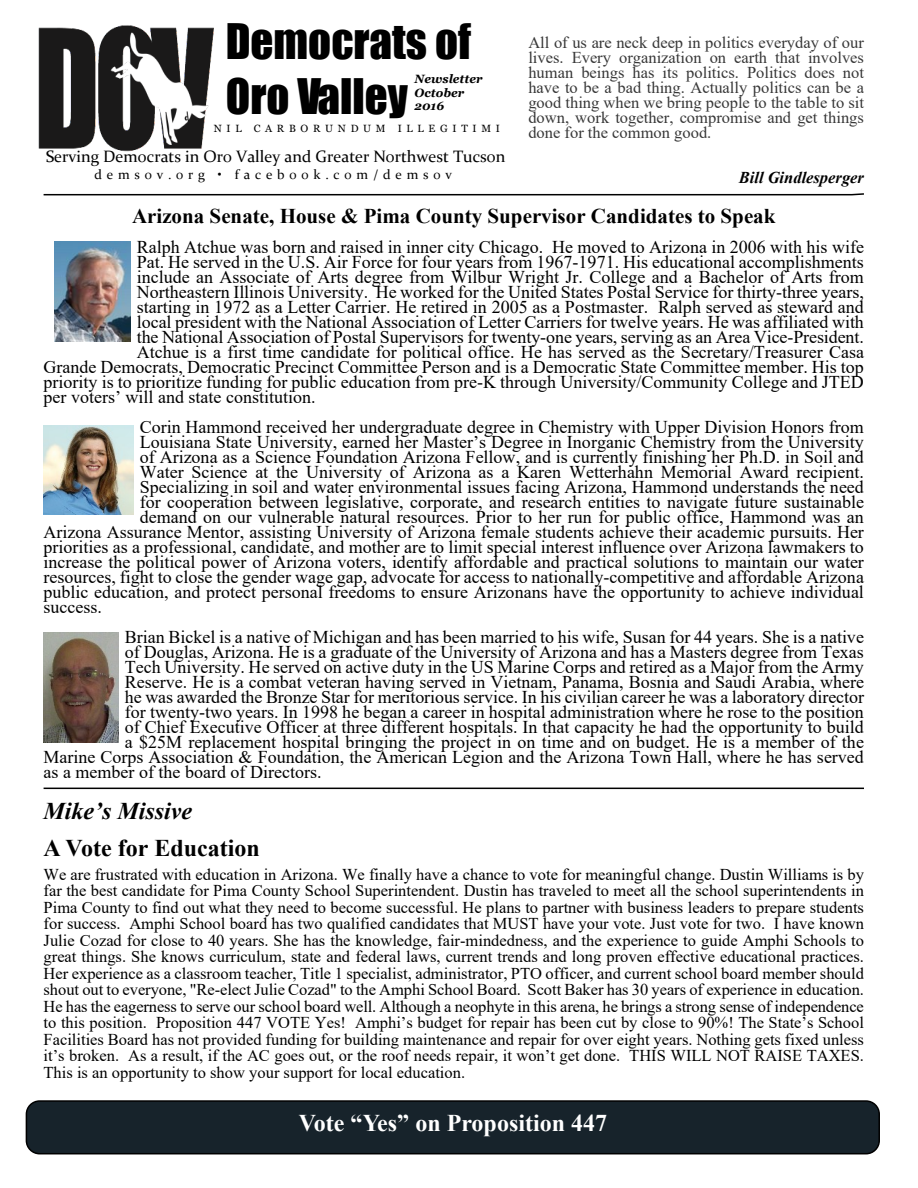
<style>
.page{position:relative;width:918px;height:1188px;background:#fff}
.page>*{position:absolute;margin:0;border:0;box-sizing:border-box;transform-origin:0 0}
.t1{font:45px/54.9px "Impact";color:#000}
.t2{font:700 24px "Times New Roman";color:#fff}
.t3{font:700 24px "Times New Roman";color:#000}
.t4{font:italic 700 24px "Times New Roman";color:#000}
.t5{font:700 21px "Times New Roman";color:#000}
.t6{font:18px "Times New Roman";color:#000}
.t7{font:16.5px/16.5px "Times New Roman";color:#000;text-align:justify}
.t8{font:16.5px/15px "Times New Roman";color:#383838;text-align:justify}
.t9{font:16.5px "Constantia";color:#000}
.t10{font:italic 700 16.5px "Times New Roman";color:#000}
.t11{font:13.5px "Constantia";letter-spacing:.35em;color:#000}
.t12{font:italic 700 12px/13.6px "Georgia";color:#000}
.t13{font:10.5px "Georgia";letter-spacing:.45em;color:#000}
</style>
<div class="page">
<img style="left:38px;top:25px;width:176px;height:127px">
<svg style="left:43px;top:193px;width:821px;height:3px"></svg>
<div style="left:26px;top:1100px;width:854px;height:54px;background:#17232b;border:2px solid #000;border-radius:13px"></div>
<img style="left:54px;top:241px;width:76px;height:101px">
<hr style="left:44px;top:788px;width:820px;height:1px;background:#000">
<img style="left:44px;top:425px;width:89px;height:90px">
<img style="left:44px;top:633px;width:74px;height:109px">
<h1 class="t1" style="left:226px;top:16px;width:247px">Democrats of<br>Oro Valley</h1>
<p class="t12" style="left:415px;top:73px;width:70px">Newsletter<br>October<br>2016</p>
<p class="t13" style="left:214px;top:124px;width:288px">NIL CARBORUNDUM ILLEGITIMI</p>
<p class="t9" style="left:46px;top:150px;width:461px">Serving Democrats in Oro Valley and Greater Northwest Tucson</p>
<p class="t11" style="left:95px;top:169px;width:359px">demsov.org • facebook.com/demsov</p>
<p class="t8" style="left:528px;top:36px;width:337px">All of us are neck deep in politics everyday of our lives. Every organization on earth that involves human beings has its politics. Politics does not have to be a bad thing. Actually politics can be a good thing when we bring people to the table to sit down, work together, compromise and get things done for the common good.</p>
<p class="t10" style="left:739px;top:171px;width:127px">Bill Gindlesperger</p>
<p class="t5" style="left:132px;top:209px;width:645px">Arizona Senate, House &amp; Pima County Supervisor Candidates to Speak</p>
<p class="t6" style="left:137px;top:241px;width:729px">Ralph Atchue was born and raised in inner city Chicago. He moved to Arizona in 2006 with his wife</p>
<p class="t6" style="left:137px;top:256px;width:729px">Pat. He served in the U.S. Air Force for four years from 1967-1971. His educational accomplishments</p>
<p class="t6" style="left:137px;top:271px;width:729px">include an Associate of Arts degree from Wilbur Wright Jr. College and a Bachelor of Arts from</p>
<p class="t6" style="left:137px;top:286px;width:729px">Northeastern Illinois University. He worked for the United States Postal Service for thirty-three years,</p>
<p class="t6" style="left:137px;top:301px;width:729px">starting in 1972 as a Letter Carrier. He retired in 2005 as a Postmaster. Ralph served as steward and</p>
<p class="t6" style="left:137px;top:316px;width:729px">local president with the National Association of Letter Carriers for twelve years. He was affiliated with</p>
<p class="t6" style="left:137px;top:331px;width:729px">the National Association of Postal Supervisors for twenty-one years, serving as an Area Vice-President.</p>
<p class="t6" style="left:137px;top:346px;width:729px">Atchue is a first time candidate for political office. He has served as the Secretary/Treasurer Casa</p>
<p class="t6" style="left:44px;top:361px;width:822px">Grande Democrats, Democratic Precinct Committee Person and is a Democratic State Committee member. His top</p>
<p class="t6" style="left:44px;top:376px;width:822px">priority is to prioritize funding for public education from pre-K through University/Community College and JTED</p>
<p class="t6" style="left:44px;top:391px;width:274px">per voters’ will and state constitution.</p>
<p class="t6" style="left:140px;top:421px;width:726px">Corin Hammond received her undergraduate degree in Chemistry with Upper Division Honors from</p>
<p class="t6" style="left:140px;top:436px;width:726px">Louisiana State University, earned her Master’s Degree in Inorganic Chemistry from the University</p>
<p class="t6" style="left:140px;top:451px;width:726px">of Arizona as a Science Foundation Arizona Fellow, and is currently finishing her Ph.D. in Soil and</p>
<p class="t6" style="left:140px;top:466px;width:726px">Water Science at the University of Arizona as a Karen Wetterhahn Memorial Award recipient.</p>
<p class="t6" style="left:140px;top:481px;width:726px">Specializing in soil and water environmental issues facing Arizona, Hammond understands the need</p>
<p class="t6" style="left:140px;top:496px;width:726px">for cooperation between legislative, corporate, and research entities to navigate future sustainable</p>
<p class="t6" style="left:140px;top:511px;width:726px">demand on our vulnerable natural resources. Prior to her run for public office, Hammond was an</p>
<p class="t6" style="left:44px;top:526px;width:822px">Arizona Assurance Mentor, assisting University of Arizona female students achieve their academic pursuits. Her</p>
<p class="t6" style="left:44px;top:541px;width:822px">priorities as a professional, candidate, and mother are to limit special interest influence over Arizona lawmakers to</p>
<p class="t6" style="left:44px;top:556px;width:822px">increase the political power of Arizona voters, identify affordable and practical solutions to maintain our water</p>
<p class="t6" style="left:44px;top:571px;width:822px">resources, fight to close the gender wage gap, advocate for access to nationally-competitive and affordable Arizona</p>
<p class="t6" style="left:44px;top:586px;width:822px">public education, and protect personal freedoms to ensure Arizonans have the opportunity to achieve individual</p>
<p class="t6" style="left:44px;top:601px;width:60px">success.</p>
<p class="t6" style="left:125px;top:631px;width:741px">Brian Bickel is a native of Michigan and has been married to his wife, Susan for 44 years. She is a native</p>
<p class="t6" style="left:125px;top:646px;width:741px">of Douglas, Arizona. He is a graduate of the University of Arizona and has a Masters degree from Texas</p>
<p class="t6" style="left:125px;top:661px;width:741px">Tech University. He served on active duty in the US Marine Corps and retired as a Major from the Army</p>
<p class="t6" style="left:125px;top:676px;width:741px">Reserve. He is a combat veteran having served in Vietnam, Panama, Bosnia and Saudi Arabia, where</p>
<p class="t6" style="left:125px;top:691px;width:741px">he was awarded the Bronze Star for meritorious service. In his civilian career he was a laboratory director</p>
<p class="t6" style="left:125px;top:706px;width:741px">for twenty-two years. In 1998 he began a career in hospital administration where he rose to the position</p>
<p class="t6" style="left:125px;top:721px;width:741px">of Chief Executive Officer at three different hospitals. In that capacity he had the opportunity to build</p>
<p class="t6" style="left:125px;top:736px;width:741px">a $25M replacement hospital bringing the project in on time and on budget. He is a member of the</p>
<p class="t6" style="left:44px;top:751px;width:822px">Marine Corps Association &amp; Foundation, the American Legion and the Arizona Town Hall, where he has served</p>
<p class="t6" style="left:44px;top:766px;width:280px">as a member of the board of Directors.</p>
<h2 class="t4" style="left:44px;top:803px;width:150px">Mike’s Missive</h2>
<h2 class="t3" style="left:44px;top:840px;width:218px">A Vote for Education</h2>
<p class="t7" style="left:44px;top:868px;width:822px">We are frustrated with education in Arizona. We finally have a chance to vote for meaningful change. Dustin Williams is by far the best candidate for Pima County School Superintendent. Dustin has traveled to meet all the school superintendents in Pima County to find out what they need to become successful. He plans to partner with business leaders to prepare students for success. Amphi School board has two qualified candidates that MUST have your vote. Just vote for two. I have known Julie Cozad for close to 40 years. She has the knowledge, fair-mindedness, and the experience to guide Amphi Schools to great things. She knows curriculum, state and federal laws, current trends and long proven effective educational practices.<br>Her experience as a classroom teacher, Title 1 specialist, administrator, PTO officer, and current school board member should shout out to everyone, "Re-elect Julie Cozad" to the Amphi School Board. Scott Baker has 30 years of experience in education.<br>He has the eagerness to serve our school board well. Although a neophyte in this arena, he brings a strong sense of independence to this position. Proposition 447 VOTE Yes! Amphi’s budget for repair has been cut by close to 90%! The State’s School Facilities Board has not provided funding for building maintenance and repair for over eight years. Nothing gets fixed unless it’s broken. As a result, if the AC goes out, or the roof needs repair, it won’t get done. THIS WILL NOT RAISE TAXES.<br>This is an opportunity to show your support for local education.</p>
<h2 class="t2" style="left:299px;top:1115px;width:310px">Vote “Yes” on Proposition 447</h2>
</div>
